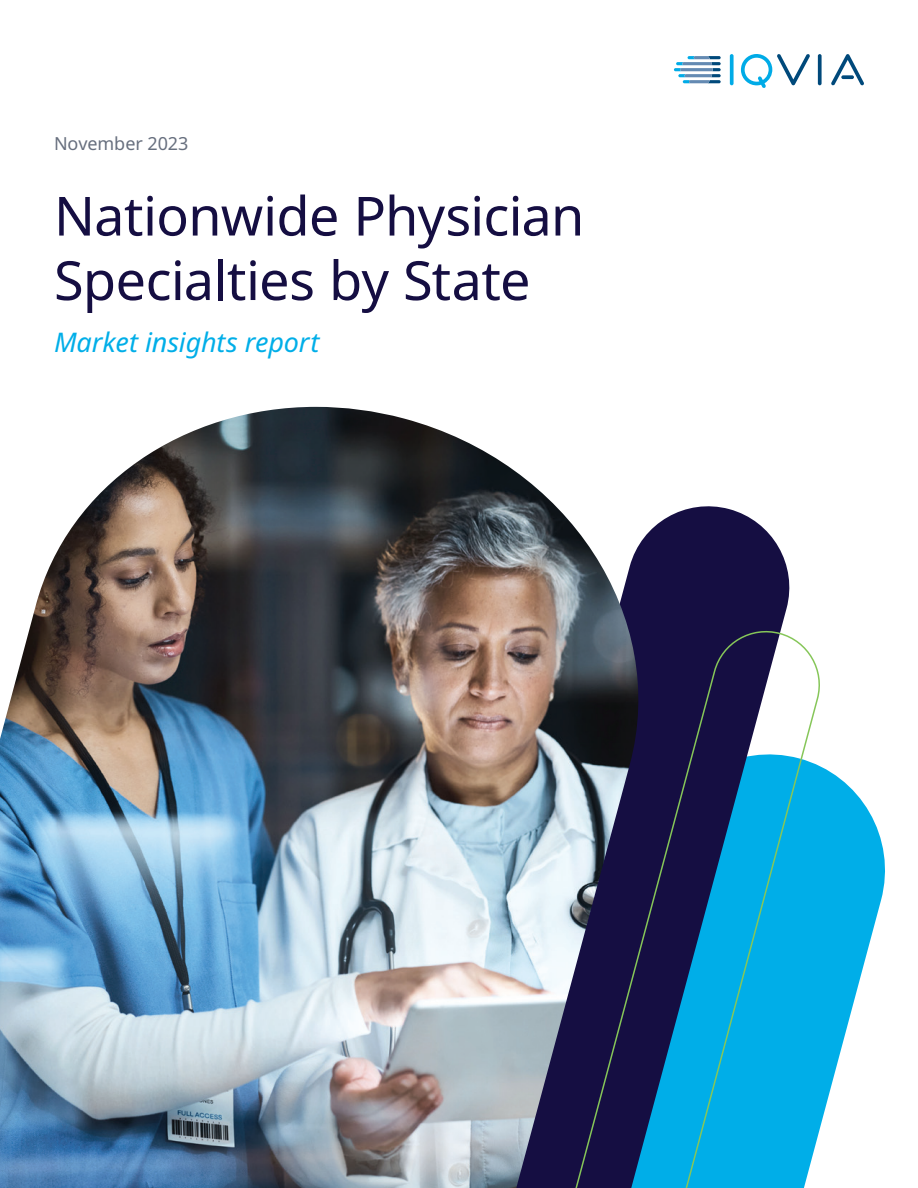
<style>
.page{position:relative;width:918px;height:1188px;background:#fff}
.page>*{position:absolute;margin:0;border:0;box-sizing:border-box;transform-origin:0 0}
.t1{font:54px/64.5px "Noto Sans";letter-spacing:-.015em;color:#150e42}
.t2{font:italic 27px "Noto Sans";letter-spacing:-.005em;color:#00aee8}
.t3{font:18px "Noto Sans";letter-spacing:-.005em;color:#676f7e}
</style>
<div class="page">
<svg style="left:827px;top:770px;width:58px;height:332px;fill:#00aee8"></svg>
<svg style="left:669px;top:506px;width:121px;height:118px;background:#312b59"></svg>
<svg style="left:669px;top:624px;width:158px;height:564px;background:#218bbb"></svg>
<img style="left:0;top:407px;width:669px;height:781px">
<svg style="left:730px;top:54px;width:4px;height:31px"></svg>
<svg style="left:818px;top:54px;width:4px;height:31px"></svg>
<svg style="left:741px;top:54px;width:69px;height:34px"></svg>
<svg style="left:831px;top:54px;width:33px;height:32px"></svg>
<svg style="left:674px;top:56px;width:47px;height:27px"></svg>
<p class="t3" style="left:54px;top:130px;width:136px">November 2023</p>
<p class="t1" style="left:54px;top:185px;width:532px">Nationwide Physician<br>Specialties by State</p>
<p class="t2" style="left:54px;top:323px;width:267px">Market insights report</p>
</div>
